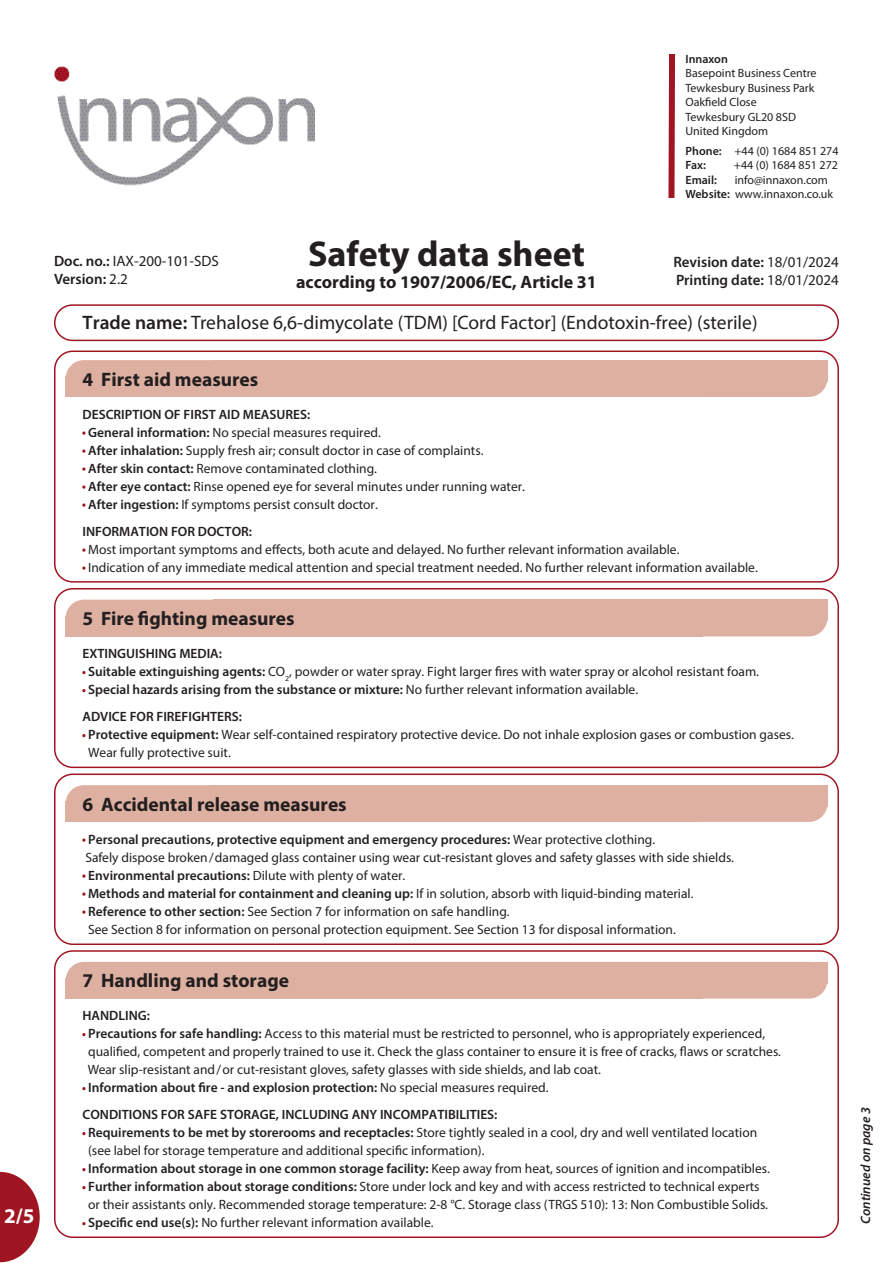
<style>
.page{position:relative;width:893px;height:1263px;background:#fff}
.page>*{position:absolute;margin:0;border:0;box-sizing:border-box;transform-origin:0 0}
.t1{font:700 36px "Myriad Pro";color:#231f20}
.t2{font:700 21px "Myriad Pro";color:#fff}
.t3{font:700 19.5px "Myriad Pro";color:#231f20}
.t4{font:19.5px "Myriad Pro";color:#231f20}
.t5{font:700 18px "Myriad Pro";color:#231f20}
.t6{font:600 15px/18px "Myriad Pro";color:#231f20}
.t7{font:15px/18px "Myriad Pro";color:#231f20}
.t8{font:13.5px/18px "Myriad Pro";color:#231f20}
.t9{font:600 13.5px "Myriad Pro";color:#231f20}
.t10{font:italic 600 13.5px "Myriad Pro";color:#231f20}
.t11{font:12px/14.4px "Myriad Pro";color:#231f20}
.t12{font:600 12px "Myriad Pro";color:#231f20}
.s1{font-weight:600}
.s2{font-weight:400}
.s3{color:#a01522}
.s4{font-weight:400;color:#a01522}
</style>
<div class="page">
<img style="left:54px;top:67px;width:261px;height:118px">
<svg style="left:668px;top:54px;width:8px;height:144px"></svg>
<div style="left:54px;top:304px;width:785px;height:37px;border:2px solid #a01522;border-radius:18px"></div>
<div style="left:54px;top:950px;width:785px;height:288px;border:2px solid #a01522;border-radius:18px"></div>
<div style="left:66px;top:962px;width:761px;height:37px;background:#deb0a1;border-radius:18px"></div>
<div style="left:66px;top:978px;width:637px;height:21px;background:#deb0a1"></div>
<div style="left:54px;top:773px;width:785px;height:172px;border:2px solid #a01522;border-radius:18px"></div>
<div style="left:66px;top:785px;width:761px;height:37px;background:#deb0a1;border-radius:18px"></div>
<div style="left:66px;top:802px;width:637px;height:20px;background:#deb0a1"></div>
<div style="left:54px;top:588px;width:785px;height:180px;border:2px solid #a01522;border-radius:18px"></div>
<div style="left:66px;top:600px;width:761px;height:36px;background:#deb0a1;border-radius:18px"></div>
<div style="left:66px;top:616px;width:637px;height:20px;background:#deb0a1"></div>
<div style="left:54px;top:350px;width:785px;height:233px;border:2px solid #a01522;border-radius:18px"></div>
<div style="left:66px;top:360px;width:761px;height:37px;background:#deb0a1;border-radius:18px"></div>
<div style="left:66px;top:377px;width:637px;height:20px;background:#deb0a1"></div>
<svg style="left:0;top:1172px;width:40px;height:90px"></svg>
<p class="t2" style="left:4px;top:1202px;width:32px">2/5</p>
<p class="t12" style="left:685px;top:51px;width:44px">Innaxon</p>
<p class="t11" style="left:685px;top:66px;width:133px">Basepoint Business Centre<br>Tewkesbury Business Park<br>Oakfield Close<br>Tewkesbury GL20 8SD<br>United Kingdom</p>
<p class="t11" style="left:685px;top:143px;width:155px"><span class="s1">Phone:</span> +44 (0) 1684 851 274<br><span class="s1">Fax:</span></p>
<p class="t11" style="left:734px;top:158px;width:106px">+44 (0) 1684 851 272</p>
<p class="t11" style="left:685px;top:172px;width:149px;text-indent:49px">info@innaxon.com<br><span class="s1">Website:</span> www.innaxon.co.uk</p>
<p class="t12" style="left:685px;top:172px;width:33px">Email:</p>
<h1 class="t1" style="left:308px;top:231px;width:278px">Safety data sheet</h1>
<h3 class="t5" style="left:296px;top:270px;width:302px">according to 1907/2006/EC, Article 31</h3>
<p class="t7" style="left:54px;top:252px;width:166px"><span class="s1">Doc. no.:</span> IAX-200-101-SDS<br><span class="s1">Version:</span> 2.2</p>
<p class="t6" style="left:673px;top:252px;width:167px">Revision date: <span class="s2">18/01/2024<br></span>Printing date: <span class="s2">18/01/2024</span></p>
<h3 class="t4" style="left:82px;top:310px;width:677px"><span class="s1">Trade name:</span> Trehalose 6,6-dimycolate (TDM) [Cord Factor] (Endotoxin-free) (sterile)</h3>
<p class="t3" style="left:82px;top:366px;width:177px">4 First aid measures</p>
<p class="t9" style="left:82px;top:405px;width:229px">DESCRIPTION OF FIRST AID MEASURES:</p>
<p class="t8" style="left:82px;top:423px;width:300px"><span class="s3">·</span> <span class="s1">General information:</span> No special measures required.</p>
<p class="t8" style="left:82px;top:441px;width:402px"><span class="s3">·</span> <span class="s1">After inhalation:</span> Supply fresh air; consult doctor in case of complaints.</p>
<p class="t8" style="left:82px;top:459px;width:296px"><span class="s3">·</span> <span class="s1">After skin contact:</span> Remove contaminated clothing.</p>
<p class="t8" style="left:82px;top:477px;width:444px"><span class="s3">·</span> <span class="s1">After eye contact:</span> Rinse opened eye for several minutes under running water.</p>
<p class="t8" style="left:82px;top:495px;width:297px"><span class="s3">·</span> <span class="s1">After ingestion:</span> If symptoms persist consult doctor.</p>
<p class="t9" style="left:82px;top:522px;width:171px">INFORMATION FOR DOCTOR:</p>
<p class="t8" style="left:82px;top:540px;width:598px"><span class="s3">·</span> Most important symptoms and effects, both acute and delayed. No further relevant information available.</p>
<p class="t8" style="left:82px;top:558px;width:677px"><span class="s3">·</span> Indication of any immediate medical attention and special treatment needed. No further relevant information available.</p>
<p class="t3" style="left:82px;top:606px;width:214px">5 Fire fighting measures</p>
<p class="t9" style="left:82px;top:645px;width:141px">EXTINGUISHING MEDIA:</p>
<p class="t8" style="left:82px;top:662px;width:678px"><span class="s3">·</span> <span class="s1">Suitable extinguishing agents:</span> CO<sub>2</sub>, powder or water spray. Fight larger fires with water spray or alcohol resistant foam.</p>
<p class="t9" style="left:82px;top:681px;width:557px"><span class="s4">·</span> Special hazards arising from the substance or mixture: <span class="s2">No further relevant information available.</span></p>
<p class="t9" style="left:82px;top:708px;width:161px">ADVICE FOR FIREFIGHTERS:</p>
<p class="t8" style="left:88px;top:725px;width:707px;text-indent:-6px"><span class="s3">·</span> <span class="s1">Protective equipment:</span> Wear self-contained respiratory protective device. Do not inhale explosion gases or combustion gases.<br>Wear fully protective suit.</p>
<p class="t3" style="left:82px;top:791px;width:266px">6 Accidental release measures</p>
<p class="t9" style="left:82px;top:830px;width:574px"><span class="s4">·</span> Personal precautions, protective equipment and emergency procedures: <span class="s2">Wear protective clothing.</span></p>
<p class="t8" style="left:85px;top:848px;width:650px">Safely dispose broken/damaged glass container using wear cut-resistant gloves and safety glasses with side shields.</p>
<p class="t9" style="left:82px;top:866px;width:324px"><span class="s4">·</span> Environmental precautions: <span class="s2">Dilute with plenty of water.</span></p>
<p class="t9" style="left:82px;top:884px;width:612px"><span class="s4">·</span> Methods and material for containment and cleaning up: <span class="s2">If in solution, absorb with liquid-binding material.</span></p>
<p class="t8" style="left:82px;top:902px;width:429px"><span class="s3">·</span> <span class="s1">Reference to other section:</span> See Section 7 for information on safe handling.</p>
<p class="t8" style="left:88px;top:920px;width:589px">See Section 8 for information on personal protection equipment. See Section 13 for disposal information.</p>
<p class="t3" style="left:82px;top:968px;width:208px">7 Handling and storage</p>
<p class="t9" style="left:82px;top:1007px;width:69px">HANDLING:</p>
<p class="t8" style="left:88px;top:1024px;width:694px;text-indent:-6px"><span class="s3">·</span> <span class="s1">Precautions for safe handling:</span> Access to this material must be restricted to personnel, who is appropriately experienced, qualified, competent and properly trained to use it. Check the glass container to ensure it is free of cracks, flaws or scratches.</p>
<p class="t8" style="left:88px;top:1060px;width:515px">Wear slip-resistant and/or cut-resistant gloves, safety glasses with side shields, and lab coat.</p>
<p class="t9" style="left:82px;top:1079px;width:468px"><span class="s4">·</span> Information about fire - and explosion protection: <span class="s2">No special measures required.</span></p>
<p class="t9" style="left:82px;top:1106px;width:416px">CONDITIONS FOR SAFE STORAGE, INCLUDING ANY INCOMPATIBILITIES:</p>
<p class="t8" style="left:88px;top:1123px;width:671px;text-indent:-6px"><span class="s3">·</span> <span class="s1">Requirements to be met by storerooms and receptacles:</span> Store tightly sealed in a cool, dry and well ventilated location (see label for storage temperature and additional specific information).</p>
<p class="t8" style="left:82px;top:1159px;width:689px"><span class="s3">·</span> <span class="s1">Information about storage in one common storage facility:</span> Keep away from heat, sources of ignition and incompatibles.</p>
<p class="t8" style="left:88px;top:1177px;width:681px;text-indent:-6px"><span class="s3">·</span> <span class="s1">Further information about storage conditions:</span> Store under lock and key and with access restricted to technical experts or their assistants only. Recommended storage temperature: 2-8 °C. Storage class (TRGS 510): 13: Non Combustible Solids.</p>
<p class="t8" style="left:82px;top:1213px;width:353px"><span class="s3">·</span> <span class="s1">Specific end use(s):</span> No further relevant information available.</p>
<p class="t10" style="left:857px;top:1224px;width:118px;rotate:-90deg">Continued on page 3</p>
</div>
